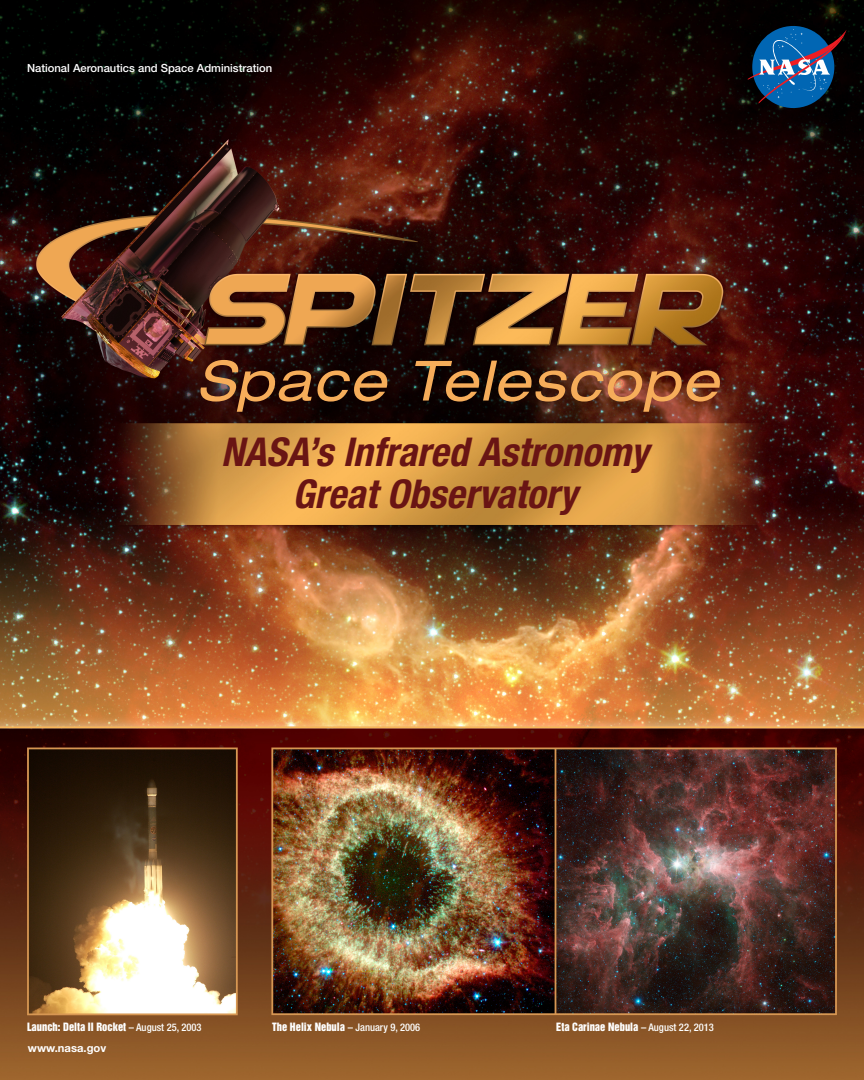
<style>
.page{position:relative;width:864px;height:1080px;background:#fff}
.page>*{position:absolute;margin:0;border:0;box-sizing:border-box;transform-origin:0 0}
.t1{font:italic expanded 55.5px "Helvetica Neue LT Std";letter-spacing:.025em;color:#f6ad5a}
.t2{font:italic 700 condensed 39.75px/42px "Helvetica Neue LT Std";color:#691514;text-align:center}
.t3{font:500 11.25px "Helvetica Neue LT Std";color:#fff}
.t4{font:700 11.25px "Helvetica Neue LT Std";color:#fff}
.t5{font:10.5px "Helvetica Inserat";color:#fff}
.s1{font-family:"Helvetica Neue LT Std";font-weight:500;font-stretch:condensed}
</style>
<div class="page">
<img style="left:0;top:0;width:864px;height:1080px">
<div style="left:752px;top:26px;width:82px;height:82px;background:#0166b3;border-radius:50%"></div>
<svg style="left:747px;top:29px;width:100px;height:75px"></svg>
<p class="t3" style="left:27px;top:62px;width:247px">National Aeronautics and Space Administration</p>
<p class="t1" style="left:197px;top:347px;width:523px">Space Telescope</p>
<p class="t2" style="left:221px;top:431px;width:429px">NASA’s Infrared Astronomy<br>Great Observatory</p>
<p class="t5" style="left:27px;top:1021px;width:176px">Launch: Delta II Rocket <span class="s1">– August 25, 2003</span></p>
<p class="t4" style="left:28px;top:1041px;width:80px">www.nasa.gov</p>
<p class="t5" style="left:272px;top:1021px;width:150px">The Helix Nebula <span class="s1">– January 9, 2006</span></p>
<p class="t5" style="left:556px;top:1021px;width:159px">Eta Carinae Nebula <span class="s1">– August 22, 2013</span></p>
</div>
